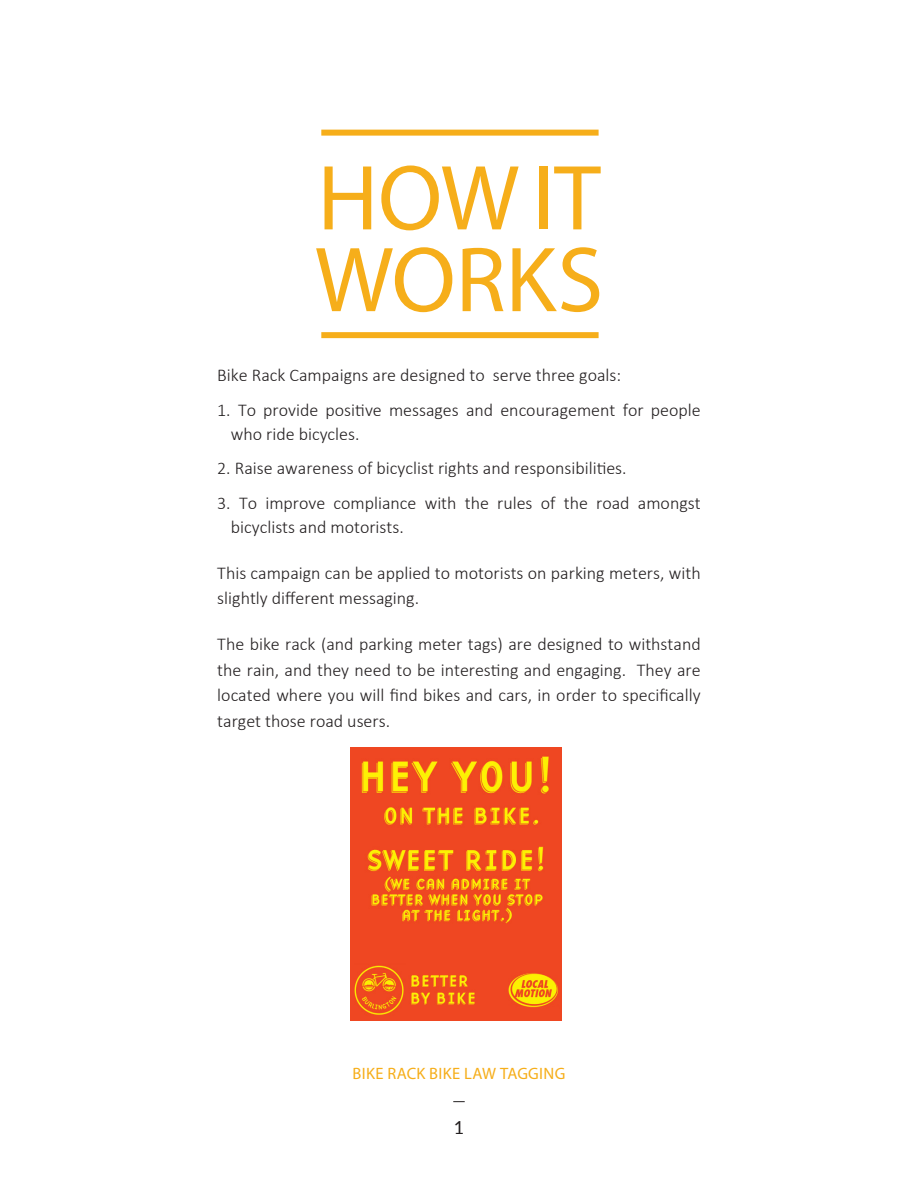
<style>
.page{position:relative;width:918px;height:1188px;background:#fff}
.page>*{position:absolute;margin:0;border:0;box-sizing:border-box;transform-origin:0 0}
.Header_1_Interior{font:93.3px/81.8px "Myriad Pro";letter-spacing:-.005em;color:#f6ae1a}
.BODY_TEXT{font:300 18px/25.5px "Calibri";color:#231f20}
.t1{font:18px "Lato";color:#231f20}
.t2{font:16.5px "Myriad Pro";letter-spacing:.015em;color:#f6ae1a}
</style>
<div class="page">
<svg style="left:453px;top:1101px;width:12px;height:1px"></svg>
<div style="left:321px;top:332px;width:278px;height:6px;background:#f6ae1a"></div>
<div style="left:321px;top:130px;width:278px;height:6px;background:#f6ae1a"></div>
<img style="left:350px;top:748px;width:211px;height:272px">
<p class="Header_1_Interior" style="left:315px;top:156px;width:290px">HOW IT<br>WORKS</p>
<p class="BODY_TEXT" style="left:217px;top:362px;width:405px">Bike Rack Campaigns are designed to serve three goals:</p>
<p class="BODY_TEXT" style="left:231px;top:397px;width:471px;line-height:24px;text-indent:-14px">1. To provide positive messages and encouragement for people who ride bicycles.</p>
<p class="BODY_TEXT" style="left:217px;top:455px;width:411px">2. Raise awareness of bicyclist rights and responsibilities.</p>
<p class="BODY_TEXT" style="left:231px;top:491px;width:471px;line-height:24px;text-indent:-14px">3. To improve compliance with the rules of the road amongst bicyclists and motorists.</p>
<p class="BODY_TEXT" style="left:217px;top:560px;width:485px">This campaign can be applied to motorists on parking meters, with slightly different messaging.</p>
<p class="BODY_TEXT" style="left:217px;top:631px;width:485px;text-align:justify">The bike rack (and parking meter tags) are designed to withstand the rain, and they need to be interesting and engaging. They are located where you will find bikes and cars, in order to specifically target those road users.</p>
<p class="t2" style="left:353px;top:1063px;width:214px">BIKE RACK BIKE LAW TAGGING</p>
<p class="t1" style="left:454px;top:1114px;width:12px">1</p>
</div>
